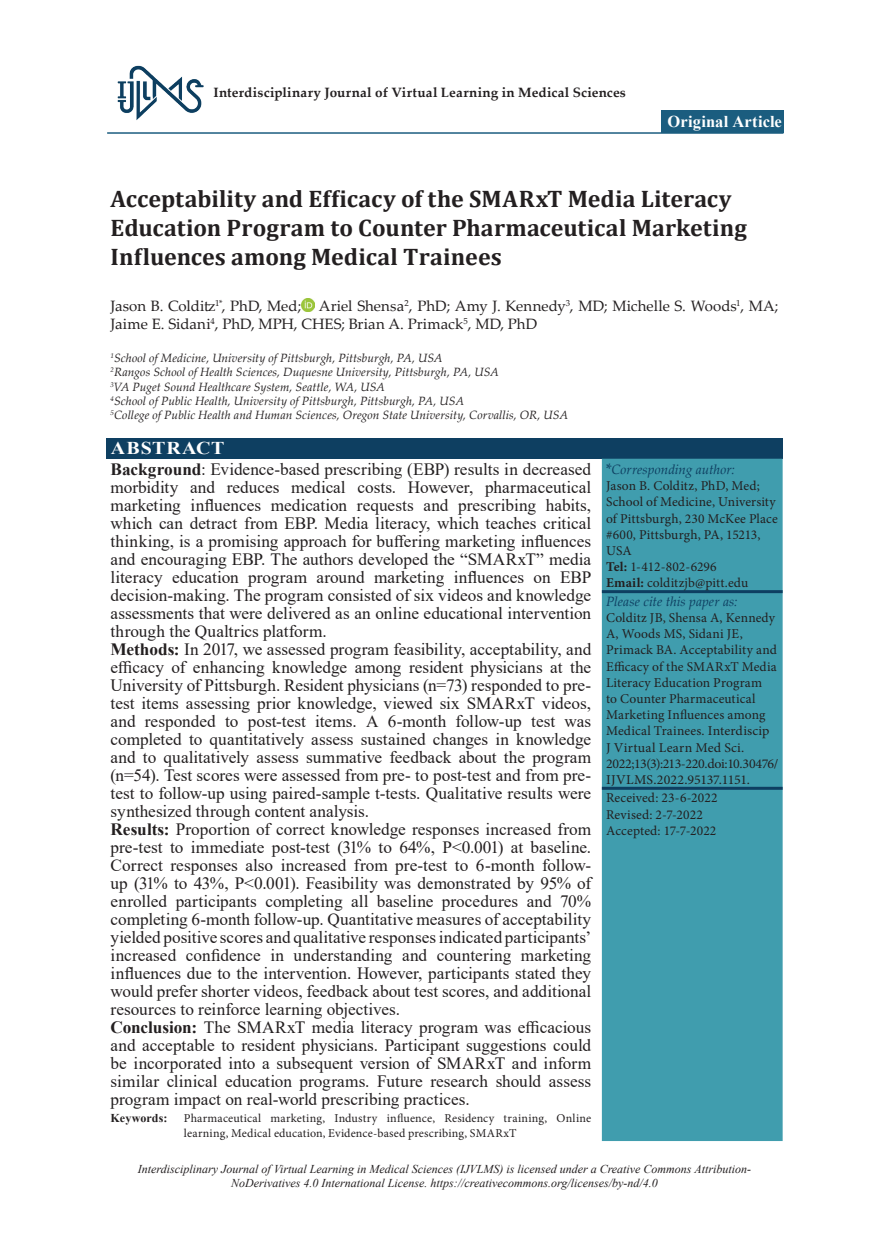
<style>
.page{position:relative;width:889px;height:1242px;background:#fff}
.page>*{position:absolute;margin:0;border:0;box-sizing:border-box;transform-origin:0 0}
.t1{font:700 24px/28.8px "Cambria";letter-spacing:.005em;color:#231f20}
.t2{font:700 18px "Times New Roman";letter-spacing:.045em;color:#fff;scale:1.11 1}
.t3{font:17.25px/18px "Times New Roman";color:#231f20}
.t4{font:700 16.5px "Times New Roman";letter-spacing:.01em;color:#fff}
.t5{font:15px/18px "Palatino Linotype";color:#231f20}
.t6{font:13.5px/16.2px "Minion Pro";letter-spacing:.01em;color:#231f20}
.t7{font:700 13.5px "Palatino Linotype";letter-spacing:.015em;color:#231f20}
.t8{font:italic 13.5px "Palatino Linotype";letter-spacing:.005em;color:#0e3f61}
.t9{font:italic 12px/14.4px "Palatino Linotype";letter-spacing:.005em;color:#231f20}
.t10{font:italic 12px/14.4px "Times New Roman";color:#231f20;text-align:center}
.t11{font:12px/14.4px "Minion Pro";letter-spacing:.015em;color:#231f20}
.t12{font:700 12px "Times New Roman";letter-spacing:.005em;color:#231f20}
.s1{font-weight:700}
.s2{font-style:normal;font-size:15px}
</style>
<div class="page">
<div style="left:106px;top:438px;width:676px;height:21px;background:#0e3f61"></div>
<div style="left:602px;top:459px;width:180px;height:682px;background:#409dae"></div>
<hr style="left:602px;top:590px;width:180px;height:3px;background:#0e3f61">
<hr style="left:602px;top:787px;width:180px;height:3px;background:#0e3f61">
<svg style="left:301px;top:298px;width:13px;height:13px"></svg>
<div style="left:661px;top:110px;width:123px;height:22px;background:#1b5d7f"></div>
<hr style="left:107px;top:132px;width:676px;height:2px;background:#1b5d7f">
<img style="left:117px;top:65px;width:87px;height:55px">
<p class="t7" style="left:213px;top:83px;width:414px">Interdisciplinary Journal of Virtual Learning in Medical Sciences</p>
<p class="t4" style="left:667px;top:109px;width:116px">Original Article</p>
<h1 class="t1" style="left:111px;top:183px;width:638px">Acceptability and Efficacy of the SMARxT Media Literacy<br>Education Program to Counter Pharmaceutical Marketing<br>Influences among Medical Trainees</h1>
<p class="t5" style="left:111px;top:297px;width:669px">Jason B. Colditz<sup>1*</sup>, PhD, Med; Ariel Shensa<sup>2</sup>, PhD; Amy J. Kennedy<sup>3</sup>, MD; Michelle S. Woods<sup>1</sup>, MA;<br>Jaime E. Sidani<sup>4</sup>, PhD, MPH, CHES; Brian A. Primack<sup>5</sup>, MD, PhD</p>
<p class="t9" style="left:111px;top:350px;width:459px"><sup>1</sup>School of Medicine, University of Pittsburgh, Pittsburgh, PA, USA<br><sup>2</sup>Rangos School of Health Sciences, Duquesne University, Pittsburgh, PA, USA<br><sup>3</sup>VA Puget Sound Healthcare System, Seattle, WA, USA<br><sup>4</sup>School of Public Health, University of Pittsburgh, Pittsburgh, PA, USA<br><sup>5</sup>College of Public Health and Human Sciences, Oregon State University, Corvallis, OR, USA</p>
<p class="t2" style="left:111px;top:435px;width:104px">ABSTRACT</p>
<p class="t3" style="left:111px;top:459px;width:482px"><span class="s1">Background</span>: Evidence-based prescribing (EBP) results in decreased morbidity and reduces medical costs. However, pharmaceutical marketing influences medication requests and prescribing habits, which can detract from EBP. Media literacy, which teaches critical thinking, is a promising approach for buffering marketing influences and encouraging EBP. The authors developed the “SMARxT” media literacy education program around marketing influences on EBP decision-making. The program consisted of six videos and knowledge assessments that were delivered as an online educational intervention through the Qualtrics platform.<br><span class="s1">Methods:</span> In 2017, we assessed program feasibility, acceptability, and efficacy of enhancing knowledge among resident physicians at the University of Pittsburgh. Resident physicians (n=73) responded to pre&shy;test items assessing prior knowledge, viewed six SMARxT videos, and responded to post-test items. A 6-month follow-up test was completed to quantitatively assess sustained changes in knowledge and to qualitatively assess summative feedback about the program (n=54). Test scores were assessed from pre- to post-test and from pre&shy;test to follow-up using paired-sample t-tests. Qualitative results were synthesized through content analysis.<br><span class="s1">Results:</span> Proportion of correct knowledge responses increased from pre-test to immediate post-test (31% to 64%, P&lt;0.001) at baseline.<br>Correct responses also increased from pre-test to 6-month follow&shy;up (31% to 43%, P&lt;0.001). Feasibility was demonstrated by 95% of enrolled participants completing all baseline procedures and 70% completing 6-month follow-up. Quantitative measures of acceptability yielded positive scores and qualitative responses indicated participants’ increased confidence in understanding and countering marketing influences due to the intervention. However, participants stated they would prefer shorter videos, feedback about test scores, and additional resources to reinforce learning objectives.<br><span class="s1">Conclusion:</span> The SMARxT media literacy program was efficacious and acceptable to resident physicians. Participant suggestions could be incorporated into a subsequent version of SMARxT and inform similar clinical education programs. Future research should assess program impact on real-world prescribing practices.</p>
<p class="t8" style="left:606px;top:460px;width:130px"><span class="s2">*</span>Corresponding author:</p>
<p class="t6" style="left:606px;top:478px;width:173px">Jason B. Colditz, PhD, Med;<br>School of Medicine, University of Pittsburgh, 230 McKee Place #600, Pittsburgh, PA, 15213,<br>USA<br><span class="s1">Tel:</span> 1-412-802-6296<br><span class="s1">Email:</span> colditzjb@pitt.edu</p>
<p class="t8" style="left:606px;top:591px;width:133px">Please cite this paper as:</p>
<p class="t6" style="left:606px;top:609px;width:174px">Colditz JB, Shensa A, Kennedy<br>A, Woods MS, Sidani JE,<br>Primack BA. Acceptability and<br>Efficacy of the SMARxT Media<br>Literacy Education Program<br>to Counter Pharmaceutical<br>Marketing Influences among<br>Medical Trainees. Interdiscip<br>J Virtual Learn Med Sci.<br>2022;13(3):213-220. doi: 10.30476/<br>IJVLMS.2022.95137.1151.</p>
<p class="t6" style="left:606px;top:790px;width:113px">Received: 23-6-2022<br>Revised: 2-7-2022<br>Accepted: 17-7-2022</p>
<p class="t12" style="left:111px;top:1109px;width:58px">Keywords:</p>
<p class="t11" style="left:184px;top:1111px;width:409px">Pharmaceutical marketing, Industry influence, Residency training, Online learning, Medical education, Evidence-based prescribing, SMARxT</p>
<p class="t10" style="left:138px;top:1161px;width:614px">Interdisciplinary Journal of Virtual Learning in Medical Sciences (IJVLMS) is licensed under a Creative Commons Attribution-<br>NoDerivatives 4.0 International License. https://creativecommons.org/licenses/by-nd/4.0</p>
</div>
